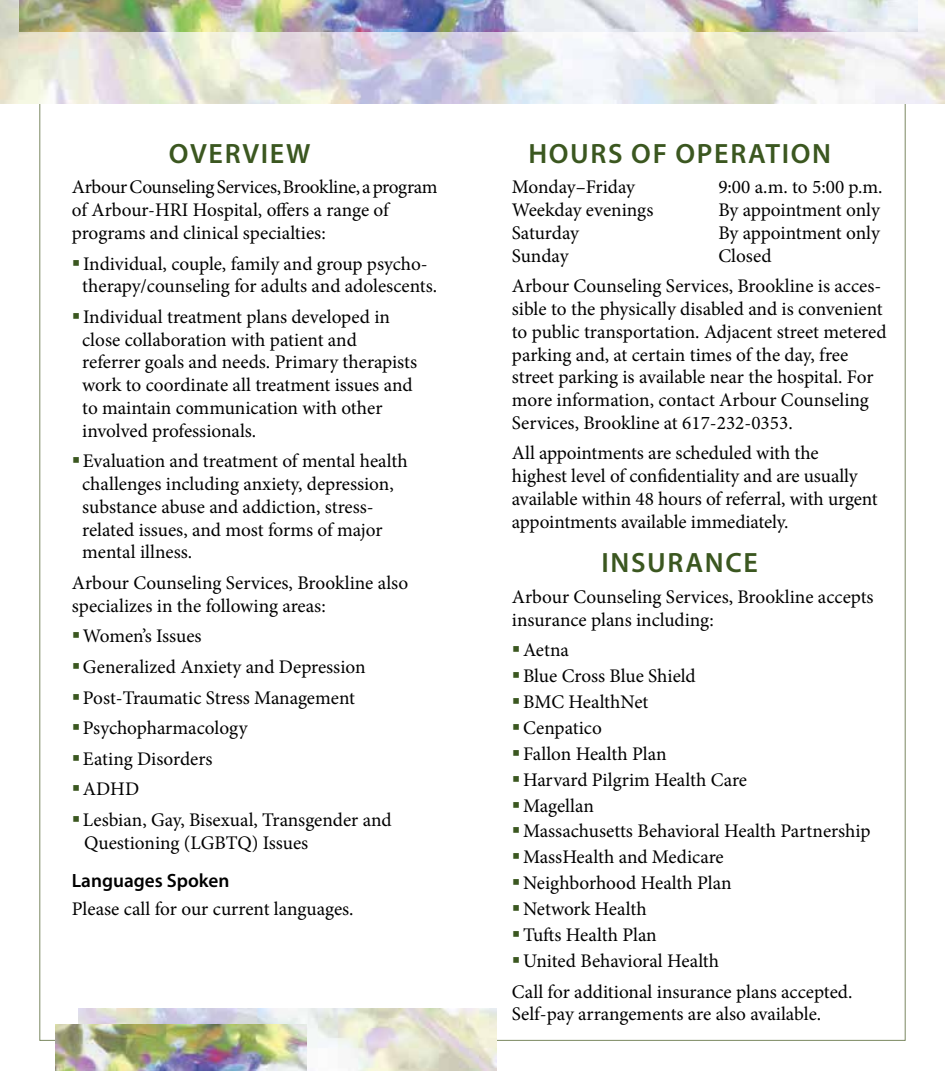
<style>
.page{position:relative;width:945px;height:1071px;background:#fff}
.page>*{position:absolute;margin:0;border:0;box-sizing:border-box;transform-origin:0 0}
.t1{font:600 28px "Myriad Pro";letter-spacing:.06em;color:#3b5720}
.t2{font:19.25px/22.8px "Minion Pro";letter-spacing:-.005em;color:#000}
.t3{font:600 19.25px "Myriad Pro";color:#000}
.s1{font-weight:500}
</style>
<div class="page">
<img style="left:0;top:0;width:945px;height:103px">
<img style="left:20px;top:0;width:897px;height:32px">
<img style="left:79px;top:1008px;width:417px;height:63px">
<img style="left:55px;top:1025px;width:252px;height:46px">
<h1 class="t1" style="left:169px;top:136px;width:143px">OVERVIEW</h1>
<p class="t2" style="left:72px;top:176px;width:367px">ArbourCounselingServices,Brookline,aprogram of Arbour-HRI Hospital, offers a range of programs and clinical specialties:</p>
<p class="t2" style="left:82px;top:252px;width:356px">Individual, couple, family and group psycho&shy;therapy/counseling for adults and adolescents.</p>
<p class="t2" style="left:82px;top:305px;width:336px">Individual treatment plans developed in close collaboration with patient and referrer goals and needs. Primary therapists work to coordinate all treatment issues and to maintain communication with other involved professionals.</p>
<p class="t2" style="left:82px;top:450px;width:327px">Evaluation and treatment of mental health challenges including anxiety, depression, substance abuse and addiction, stress&shy;related issues, and most forms of major mental illness.</p>
<p class="t2" style="left:72px;top:571px;width:338px">Arbour Counseling Services, Brookline also specializes in the following areas:</p>
<p class="t2" style="left:83px;top:621px;width:310px;line-height:30.6px">Women’s Issues<br>Generalized Anxiety and Depression<br>Post-Traumatic Stress Management<br>Psychopharmacology<br>Eating Disorders<br>ADHD<br>Lesbian, Gay, Bisexual, Transgender and</p>
<p class="t2" style="left:84px;top:831px;width:226px">Questioning (LGBTQ) Issues</p>
<p class="t3" style="left:72px;top:869px;width:159px">Languages Spoken</p>
<p class="t2" style="left:72px;top:898px;width:283px">Please call for our current languages.</p>
<h1 class="t1" style="left:528px;top:136px;width:304px">HOURS OF OPERATION</h1>
<p class="t2" style="left:512px;top:176px;width:125px">Monday<span class="s1">–</span>Friday</p>
<p class="t2" style="left:718px;top:176px;width:166px">9:00 a.m. to 5:00 p.m.</p>
<p class="t2" style="left:512px;top:199px;width:143px">Weekday evenings</p>
<p class="t2" style="left:718px;top:199px;width:163px">By appointment only</p>
<p class="t2" style="left:512px;top:221px;width:69px">Saturday</p>
<p class="t2" style="left:718px;top:221px;width:163px">By appointment only</p>
<p class="t2" style="left:512px;top:244px;width:58px">Sunday</p>
<p class="t2" style="left:512px;top:240px;width:371px;line-height:30.6px;text-indent:206px">Closed<br>Arbour Counseling Services, Brookline is acces-</p>
<p class="t2" style="left:512px;top:298px;width:376px">sible to the physically disabled and is convenient to public transportation. Adjacent street metered parking and, at certain times of the day, free street parking is available near the hospital. For more information, contact Arbour Counseling Services, Brookline at 617-232-0353.</p>
<p class="t2" style="left:512px;top:442px;width:367px">All appointments are scheduled with the highest level of confidentiality and are usually available within 48 hours of referral, with urgent appointments available immediately.</p>
<h1 class="t1" style="left:601px;top:545px;width:158px">INSURANCE</h1>
<p class="t2" style="left:512px;top:585px;width:363px">Arbour Counseling Services, Brookline accepts insurance plans including:</p>
<p class="t2" style="left:523px;top:637px;width:349px;line-height:25.9px">Aetna<br>Blue Cross Blue Shield<br>BMC HealthNet<br>Cenpatico<br>Fallon Health Plan<br>Harvard Pilgrim Health Care<br>Magellan<br>Massachusetts Behavioral Health Partnership<br>MassHealth and Medicare<br>Neighborhood Health Plan<br>Network Health<br>Tufts Health Plan<br>United Behavioral Health</p>
<p class="t2" style="left:512px;top:980px;width:342px">Call for additional insurance plans accepted.<br>Self-pay arrangements are also available.</p>
</div>
